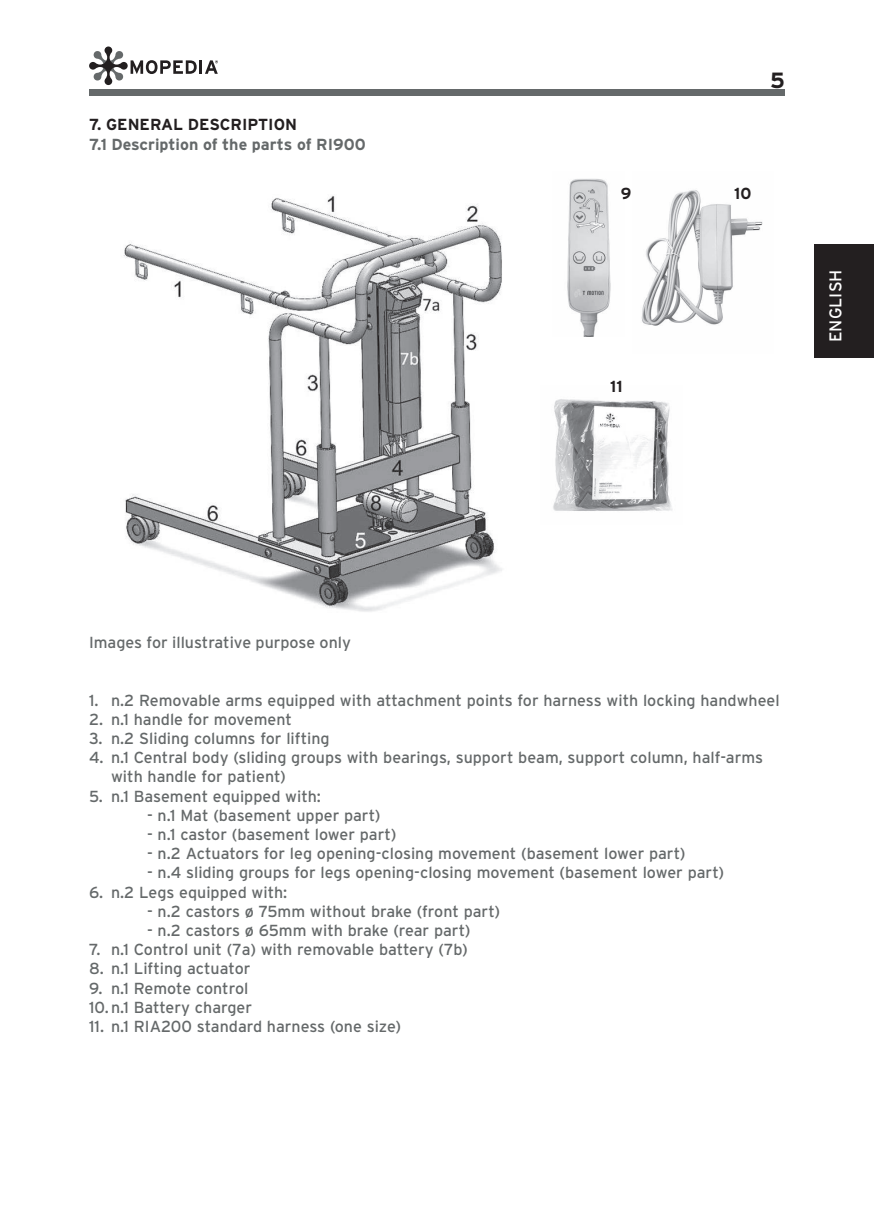
<style>
.page{position:relative;width:874px;height:1225px;background:#fff}
.page>*{position:absolute;margin:0;border:0;box-sizing:border-box;transform-origin:0 0}
.t1{font:700 22px "Interstate";color:#231f20}
.t2{font:17px "Interstate";letter-spacing:.005em;color:#fff}
.t3{font:16px/19.2px "Interstate";color:#65696a}
.t4{font:700 16px "Interstate";color:#65696a}
.t5{font:700 16px "Interstate";color:#231f20}
</style>
<div class="page">
<div style="left:89px;top:89px;width:695px;height:7px;background:#65696a"></div>
<svg style="left:89px;top:46px;width:107px;height:39px"></svg>
<hr style="left:199px;top:60px;width:3px;height:14px;background:#231f20">
<svg style="left:205px;top:60px;width:13px;height:14px"></svg>
<div style="left:813px;top:244px;width:60px;height:113px;background:#231f20"></div>
<img style="left:123px;top:195px;width:379px;height:417px">
<img style="left:567px;top:179px;width:44px;height:158px">
<img style="left:553px;top:399px;width:120px;height:112px">
<img style="left:641px;top:190px;width:122px;height:136px">
<p class="t5" style="left:89px;top:116px;width:209px">7. GENERAL DESCRIPTION</p>
<p class="t4" style="left:89px;top:135px;width:278px">7.1 Description of the parts of RI900</p>
<h1 class="t1" style="left:769px;top:68px;width:16px">5</h1>
<p class="t5" style="left:620px;top:185px;width:12px">9</p>
<p class="t5" style="left:734px;top:185px;width:19px">10</p>
<p class="t5" style="left:610px;top:377px;width:14px">11</p>
<p class="t2" style="left:825px;top:342px;width:74px;rotate:-90deg">ENGLISH</p>
<p class="t3" style="left:89px;top:632px;width:263px">Images for illustrative purpose only</p>
<p class="t3" style="left:89px;top:690px;width:691px">1. n.2 Removable arms equipped with attachment points for harness with locking handwheel</p>
<p class="t3" style="left:89px;top:709px;width:204px">2. n.1 handle for movement</p>
<p class="t3" style="left:89px;top:728px;width:242px">3. n.2 Sliding columns for lifting</p>
<p class="t3" style="left:111px;top:748px;width:653px;text-indent:-22px">4. n.1 Central body (sliding groups with bearings, support beam, support column, half-arms with handle for patient)</p>
<p class="t3" style="left:89px;top:786px;width:233px">5. n.1 Basement equipped with:</p>
<p class="t3" style="left:147px;top:805px;width:235px">- n.1 Mat (basement upper part)</p>
<p class="t3" style="left:147px;top:824px;width:250px">- n.1 castor (basement lower part)</p>
<p class="t3" style="left:147px;top:844px;width:539px">- n.2 Actuators for leg opening-closing movement (basement lower part)</p>
<p class="t3" style="left:147px;top:863px;width:578px">- n.4 sliding groups for legs opening-closing movement (basement lower part)</p>
<p class="t3" style="left:89px;top:882px;width:200px">6. n.2 Legs equipped with:</p>
<p class="t3" style="left:147px;top:901px;width:354px">- n.2 castors ø 75mm without brake (front part)</p>
<p class="t3" style="left:147px;top:920px;width:325px">- n.2 castors ø 65mm with brake (rear part)</p>
<p class="t3" style="left:89px;top:940px;width:380px">7. n.1 Control unit (7a) with removable battery (7b)</p>
<p class="t3" style="left:89px;top:959px;width:163px">8. n.1 Lifting actuator</p>
<p class="t3" style="left:89px;top:978px;width:164px">9. n.1 Remote control<br>10.n.1 Battery charger</p>
<p class="t3" style="left:89px;top:1016px;width:313px">11. n.1 RIA200 standard harness (one size)</p>
</div>
